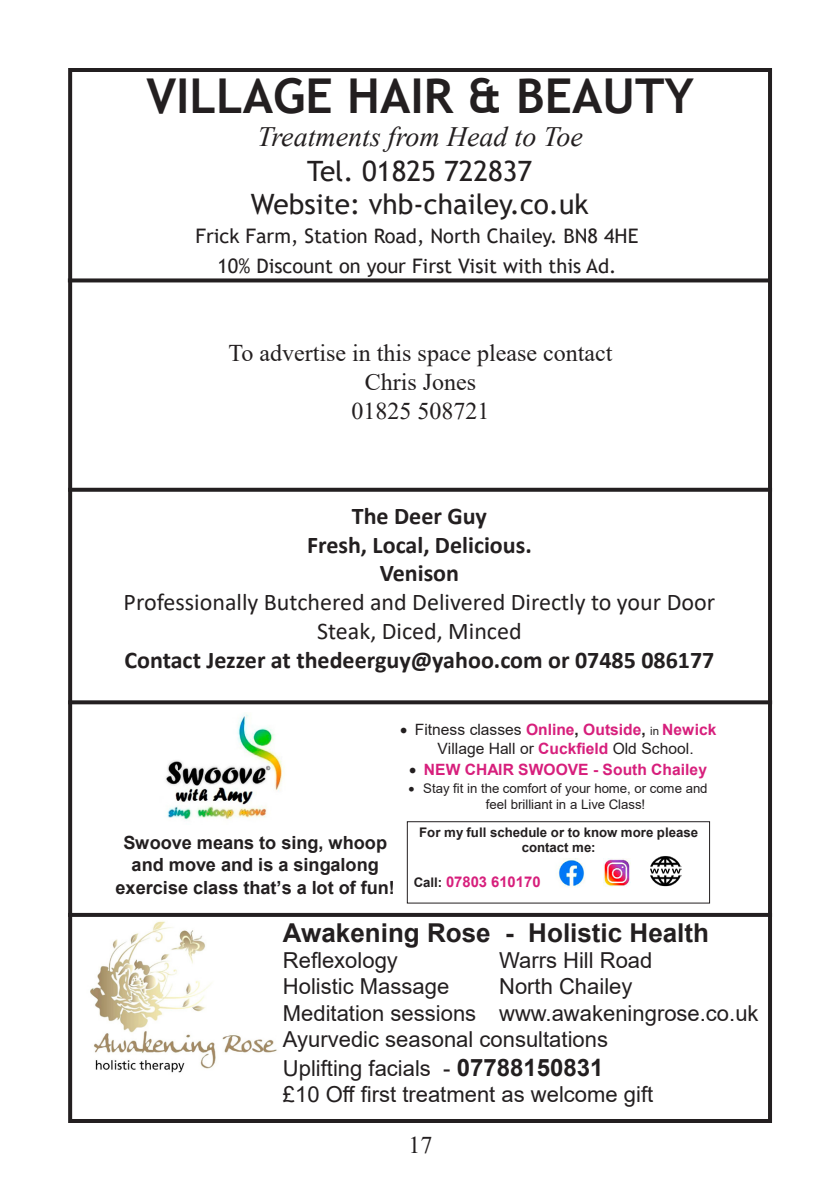
<style>
.page{position:relative;width:840px;height:1191px;background:#fff}
.page>*{position:absolute;margin:0;border:0;box-sizing:border-box;transform-origin:0 0}
.t1{font:700 48px "Trebuchet MS";color:#231f20}
.t2{font:28px/33.6px "Trebuchet MS";color:#231f20;text-align:center}
.t3{font:italic 28px "Times New Roman";color:#231f20}
.t4{font:700 26px "Arial";color:#231f20}
.t5{font:700 24px/28.8px "Calibri";color:#231f20;text-align:center}
.t6{font:24px/28.8px "Calibri";color:#231f20;text-align:center}
.t7{font:24px/28.8px "Times New Roman";color:#231f20;text-align:center}
.t8{font:22px/26.4px "Arial";color:#231f20}
.t9{font:20px/30.2px "Trebuchet MS";color:#231f20;text-align:center}
.t10{font:700 18.2px/22.6px "Arial";color:#231f20;text-align:center}
.t11{font:15.6px/19.4px "Arial";color:#231f20}
.t12{font:700 15.6px "Arial";color:#d71f7c}
.t13{font:700 14.8px "Arial";letter-spacing:.005em;color:#d71f7c}
.t14{font:13.2px/16.4px "Arial";letter-spacing:-.005em;color:#231f20}
.t15{font:700 13.2px/15.2px "Arial";color:#231f20;text-align:center}
.s1{font-weight:700;color:#d71f7c}
.s2{font-weight:700}
.s3{font-size:11.4px}
.s4{color:#231f20}
.s5{font-size:13.2px;color:#231f20}
.s6{font-weight:700;font-size:24px}
</style>
<div class="page">
<div style="left:68px;top:68px;width:703px;height:1055px;border:4px solid #231f20"></div>
<svg style="left:68px;top:488px;width:703px;height:4px;background:#2f2b2c"></svg>
<svg style="left:68px;top:278px;width:703px;height:4px;background:#3b3839"></svg>
<svg style="left:68px;top:700px;width:703px;height:4px;background:#353132"></svg>
<svg style="left:68px;top:913px;width:703px;height:4px;background:#272324"></svg>
<img style="left:90px;top:921px;width:187px;height:152px">
<img style="left:166px;top:714px;width:545px;height:190px">
<h1 class="t1" style="left:146px;top:66px;width:548px">VILLAGE HAIR &amp; BEAUTY</h1>
<p class="t3" style="left:257px;top:118px;width:327px">Treatments from Head to Toe</p>
<p class="t2" style="left:251px;top:154px;width:339px">Tel. 01825 722837<br>Website: vhb-chailey.co.uk</p>
<p class="t9" style="left:195px;top:221px;width:444px">Frick Farm, Station Road, North Chailey. BN8 4HE<br>10% Discount on your First Visit with this Ad.</p>
<p class="t7" style="left:228px;top:338px;width:385px">To advertise in this space please contact<br>Chris Jones<br>01825 508721</p>
<p class="t5" style="left:307px;top:501px;width:226px">The Deer Guy<br>Fresh, Local, Delicious.<br>Venison</p>
<p class="t6" style="left:124px;top:587px;width:592px">Professionally Butchered and Delivered Directly to your Door<br>Steak, Diced, Minced</p>
<p class="t5" style="left:124px;top:645px;width:591px">Contact Jezzer at thedeerguy@yahoo.com or 07485 086177</p>
<p class="t11" style="left:437px;top:719px;width:280px;text-indent:-37px">• Fitness classes <span class="s1">Online</span><span class="s2">,</span> <span class="s1">Outside</span><span class="s2">,</span> <span class="s3">in</span> <span class="s1">Newick<br></span>Village Hall or <span class="s1">Cuckfield</span> Old School.</p>
<p class="t12" style="left:409px;top:758px;width:299px"><span class="s4">•</span> NEW CHAIR SWOOVE - South Chailey</p>
<p class="t14" style="left:485px;top:780px;width:223px;text-indent:-77px">• Stay fit in the comfort of your home, or come and feel brilliant in a Live Class!</p>
<p class="t15" style="left:419px;top:824px;width:280px">For my full schedule or to know more please contact me:</p>
<p class="t13" style="left:413px;top:871px;width:128px"><span class="s5">Call:</span> 07803 610170</p>
<p class="t10" style="left:115px;top:831px;width:281px">Swoove means to sing, whoop and move and is a singalong exercise class that’s a lot of fun!</p>
<p class="t4" style="left:283px;top:914px;width:427px">Awakening Rose - Holistic Health</p>
<p class="t8" style="left:283px;top:947px;width:116px">Reflexology</p>
<p class="t8" style="left:499px;top:947px;width:155px">Warrs Hill Road</p>
<p class="t8" style="left:283px;top:973px;width:168px">Holistic Massage</p>
<p class="t8" style="left:283px;top:973px;width:477px;text-indent:216px">North Chailey<br>Meditation sessions www.awakeningrose.co.uk<br>Ayurvedic seasonal consultations</p>
<p class="t8" style="left:283px;top:1055px;width:371px">Uplifting facials - <span class="s6">07788150831<br></span>£10 Off first treatment as welcome gift</p>
<p class="t7" style="left:408px;top:1129px;width:25px">17</p>
</div>
